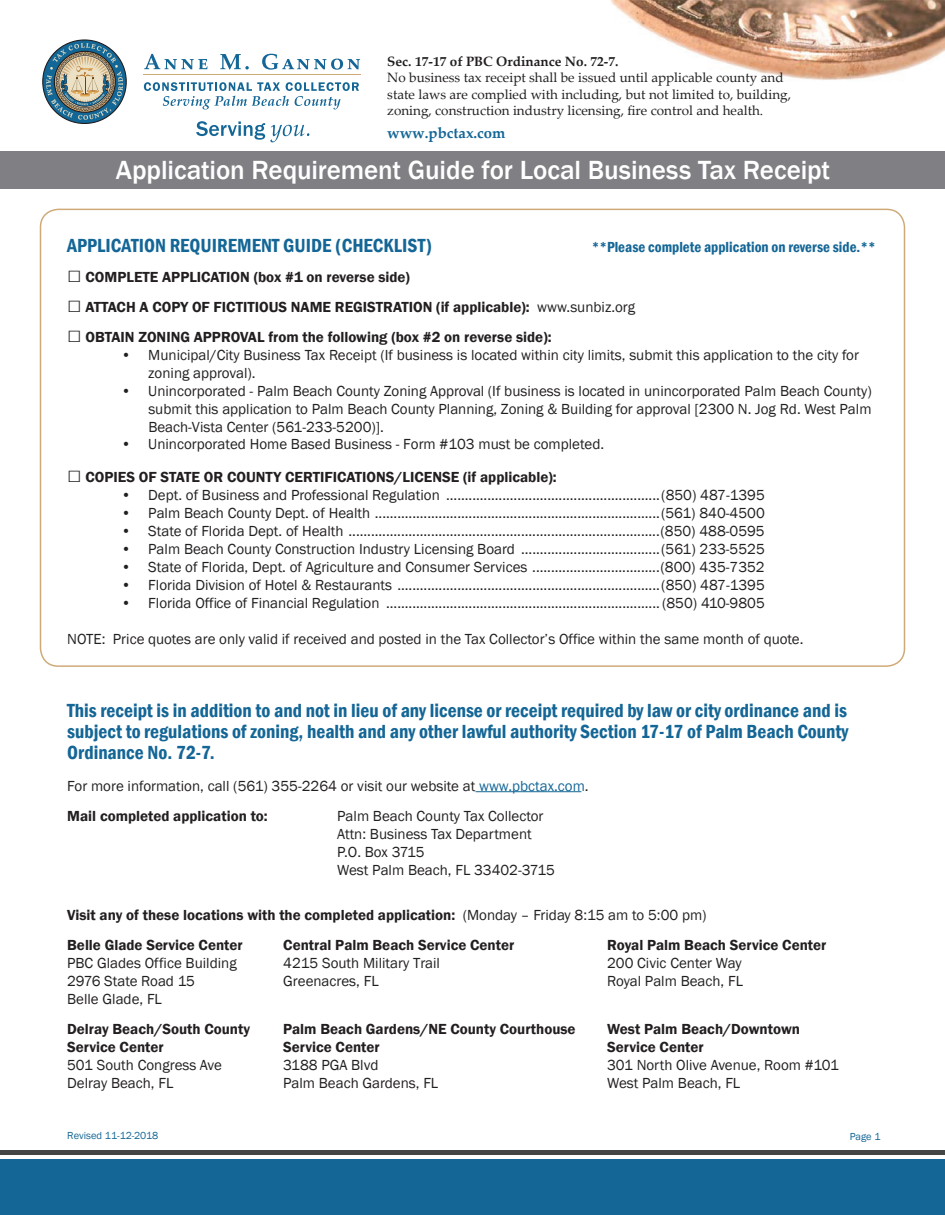
<style>
.page{position:relative;width:945px;height:1215px;background:#fff}
.page>*{position:absolute;margin:0;border:0;box-sizing:border-box;transform-origin:0 0}
.t1{font:500 27px "Franklin Gothic";letter-spacing:-.005em;color:#fff}
.t2{font:600 condensed 19.5px/21px "Franklin Gothic";color:#146696;text-align:justify}
.t3{font:15px/18px "Franklin Gothic";color:#231f20}
.t4{font:600 15px/18px "Franklin Gothic";color:#231f20}
.t5{font:600 condensed 15px "Franklin Gothic";color:#146696}
.t6{font:700 15px "Palatino Linotype";color:#146696}
.t7{font:13.5px/16.2px "Palatino Linotype";color:#231f20}
.t8{font:700 13.5px "Palatino Linotype";color:#231f20}
.t9{font:10.5px "Franklin Gothic";color:#146696}
.s1{font-size:24px}
.s2{font-weight:400}
.s3{color:#146696}
.s4{font-weight:600}
.s5{font-style:inherit}
</style>
<div class="page">
<img style="left:610px;top:0;width:335px;height:80px">
<hr style="left:476px;top:791px;width:105px;height:1px;background:#146696">
<hr style="left:0;top:1151px;width:945px;height:4px;background:#444545">
<div style="left:0;top:1160px;width:945px;height:55px;background:#146696"></div>
<svg style="left:42px;top:39px;width:85px;height:85px"></svg>
<svg style="left:144px;top:54px;width:64px;height:15px"></svg>
<svg style="left:220px;top:54px;width:29px;height:15px"></svg>
<svg style="left:262px;top:54px;width:98px;height:16px"></svg>
<hr style="left:143px;top:74px;width:218px;height:1px;background:#cfaa79">
<svg style="left:144px;top:82px;width:215px;height:27px"></svg>
<svg style="left:196px;top:121px;width:113px;height:21px"></svg>
<div style="left:0;top:152px;width:945px;height:37px;background:#807f84"></div>
<p class="t8" style="left:387px;top:52px;width:233px">Sec. 17-17 of PBC Ordinance No. 72-7.</p>
<p class="t7" style="left:387px;top:69px;width:405px">No business tax receipt shall be issued until applicable county and state laws are complied with including, but not limited to, building, zoning, construction industry licensing, fi re control and health.</p>
<p class="t6" style="left:387px;top:122px;width:120px">www.pbctax.com</p>
<h1 class="t1" style="left:116px;top:153px;width:716px">Application Requirement Guide for Local Business Tax Receipt</h1>
<h2 class="t2" style="left:67px;top:235px;width:366px">APPLICATION REQUIREMENT GUIDE (CHECKLIST)</h2>
<p class="t5" style="left:592px;top:237px;width:286px">**Please complete application on reverse side.**</p>
<p class="t4" style="left:67px;top:268px;width:344px"><span class="s1">□</span> COMPLETE APPLICATION (box #1 on reverse side)</p>
<p class="t4" style="left:67px;top:298px;width:569px"><span class="s1">□</span> ATTACH A COPY OF FICTITIOUS NAME REGISTRATION (if applicable): <span class="s2">www.sunbiz.org</span></p>
<p class="t4" style="left:67px;top:328px;width:486px"><span class="s1">□</span> OBTAIN ZONING APPROVAL from the following (box #2 on reverse side):</p>
<p class="t3" style="left:148px;top:346px;width:712px;text-indent:-27px">• Municipal/City Business Tax Receipt (If business is located within city limits, submit this application to the city for zoning approval).</p>
<p class="t3" style="left:148px;top:382px;width:725px;text-align:justify;text-indent:-27px">• Unincorporated - Palm Beach County Zoning Approval (If business is located in unincorporated Palm Beach County) submit this application to Palm Beach County Planning, Zoning &amp; Building for approval [2300 N. Jog Rd. West Palm Beach-Vista Center (561-233-5200)].</p>
<p class="t4" style="left:67px;top:468px;width:491px"><span class="s1">□</span> COPIES OF STATE OR COUNTY CERTIFICATIONS/LICENSE (if applicable):</p>
<p class="t3" style="left:121px;top:486px;width:645px">• Dept. of Business and Professional Regulation .........................................................(850) 487-1395</p>
<p class="t3" style="left:121px;top:504px;width:645px">• Palm Beach County Dept. of Health ............................................................................(561) 840-4500</p>
<p class="t3" style="left:121px;top:522px;width:645px">• State of Florida Dept. of Health ...................................................................................(850) 488-0595</p>
<p class="t3" style="left:121px;top:540px;width:645px">• Palm Beach County Construction Industry Licensing Board .....................................(561) 233-5525</p>
<p class="t3" style="left:121px;top:558px;width:645px">• State of Florida, Dept. of Agriculture and Consumer Services ..................................(800) 435-7352</p>
<p class="t3" style="left:121px;top:576px;width:645px">• Florida Division of Hotel &amp; Restaurants ......................................................................(850) 487-1395</p>
<p class="t3" style="left:121px;top:594px;width:645px">• Florida Office of Financial Regulation ......................................................................... (850) 410-9805</p>
<p class="t3" style="left:67px;top:630px;width:738px">NOTE: Price quotes are only valid if received and posted in the Tax Collector’s Office within the same month of quote.</p>
<p class="t3" style="left:121px;top:435px;width:485px">• Unincorporated Home Based Business - Form #103 must be completed.</p>
<h2 class="t2" style="left:67px;top:700px;width:783px">This receipt is in addition to and not in lieu of any license or receipt required by law or city ordinance and is subject to regulations of zoning, health and any other lawful authority Section 17-17 of Palm Beach County Ordinance No. 72-7.</h2>
<p class="t3" style="left:67px;top:771px;width:523px;line-height:30px">For more information, call (561) 355-2264 or visit our website at <span class="s3">www.pbctax.com</span>.<br><span class="s4">Mail completed application to:</span></p>
<p class="t3" style="left:337px;top:807px;width:219px">Palm Beach County Tax Collector<br>Attn: Business Tax Department<br>P.O. Box 3715<br>West Palm Beach, FL 33402-3715</p>
<p class="t4" style="left:607px;top:900px;width:221px;line-height:30px;text-indent:-540px">Visit any of these locations with the completed application: <span class="s2">(Monday – Friday 8:15 am to 5:00 pm)<br></span>Royal Palm Beach Service Center</p>
<p class="t3" style="left:607px;top:954px;width:137px">200 Civic Center Way<br>Royal Palm Beach, FL</p>
<p class="t4" style="left:607px;top:1020px;width:194px">West Palm Beach/Downtown<br>Service Center</p>
<p class="t3" style="left:607px;top:1056px;width:233px">301 North Olive Avenue, Room #101</p>
<p class="t4" style="left:283px;top:936px;width:233px">Central Palm Beach Service Center</p>
<p class="t3" style="left:283px;top:954px;width:158px">4215 South Military Trail<br>Greenacres, FL</p>
<p class="t4" style="left:283px;top:1020px;width:294px">Palm Beach Gardens/NE County Courthouse<br>Service Center</p>
<p class="t3" style="left:283px;top:1056px;width:157px">3188 PGA Blvd<br>Palm Beach Gardens, FL</p>
<p class="t4" style="left:67px;top:936px;width:177px">Belle Glade Service Center</p>
<p class="t3" style="left:67px;top:954px;width:171px">PBC Glades Office Building<br>2976 State Road 15<br>Belle Glade, FL</p>
<p class="t4" style="left:67px;top:1020px;width:184px">Delray Beach/South County<br>Service Center</p>
<p class="t3" style="left:67px;top:1056px;width:156px">501 South Congress Ave<br>Delray Beach, FL</p>
<p class="t3" style="left:607px;top:1074px;width:135px">West Palm Beach, FL</p>
<p class="t9" style="left:67px;top:1129px;width:92px">Revised <span class="s5">11-</span>12<span class="s5">-2018</span></p>
<p class="t9" style="left:850px;top:1130px;width:32px">Page 1</p>
</div>
